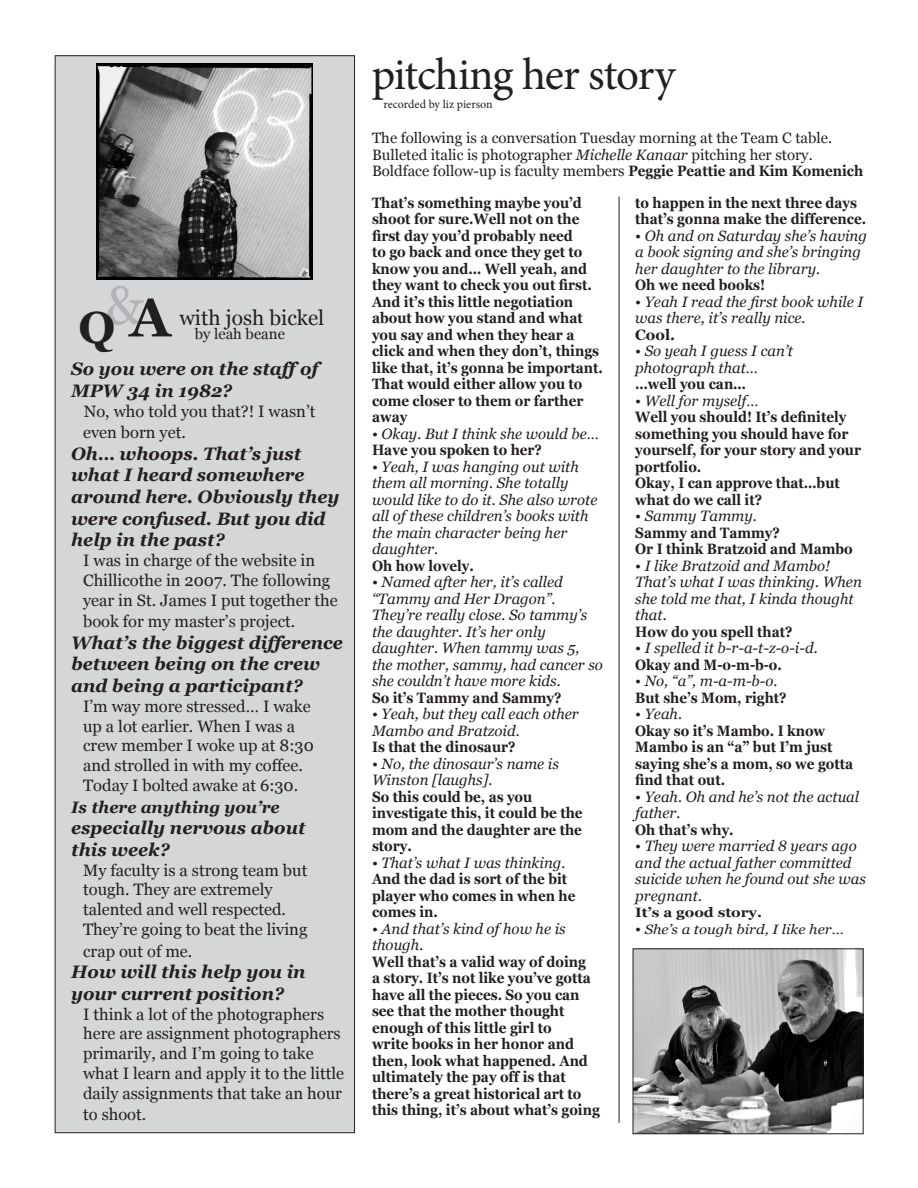
<style>
.page{position:relative;width:918px;height:1188px;background:#fff}
.page>*{position:absolute;margin:0;border:0;box-sizing:border-box;transform-origin:0 0}
.t1{font:54px "Georgia";color:#b2b3b7}
.t2{font:45px "Minion Pro";letter-spacing:-.025em;color:#231f20}
.t3{font:700 45px "Georgia";color:#231f20}
.t4{font:21px "Georgia";color:#231f20}
.t5{font:italic 700 18px/21.6px "Georgia";color:#231f20}
.t6{font:16.5px/19.8px "Georgia";color:#231f20}
.t7{font:italic 700 16.5px "Georgia";color:#231f20}
.t8{font:700 15px/16.5px "Georgia";color:#231f20;scale:.9 1}
.t9{font:italic 15px/16.5px "Georgia";color:#231f20}
.t10{font:15px/16.5px "Georgia";color:#231f20}
.t11{font:italic 13.5px "Georgia";color:#231f20;scale:1.11 1}
.t12{font:700 13.5px "Georgia";color:#231f20;scale:1.11 1}
.t13{font:12px "Minion Pro";color:#231f20}
.s1{font-weight:700;color:#231f20}
.s2{font-style:italic}
.s3{font-weight:700}
.s4{font-weight:700;font-style:normal}
.s5{font-weight:400;font-style:italic}
.s6{font-size:15px}
</style>
<div class="page">
<div style="left:55px;top:56px;width:300px;height:1077px;background:#d5d6d8"></div>
<img style="left:97px;top:64px;width:215px;height:215px">
<img style="left:635px;top:951px;width:226px;height:181px">
<div style="left:633px;top:949px;width:230px;height:185px;border:1px solid #231f20"></div>
<hr style="left:619px;top:197px;width:1px;height:926px;background:#231f20">
<p class="t1" style="left:105px;top:275px;width:67px">&amp;<span class="s1">A</span></p>
<p class="t4" style="left:179px;top:306px;width:146px">with josh bickel</p>
<p class="t10" style="left:195px;top:325px;width:92px">by leah beane</p>
<p class="t5" style="left:71px;top:358px;width:249px">So you were on the staff of<br>MPW 34 in 1982?</p>
<p class="t6" style="left:83px;top:400px;width:234px;line-height:21.6px">No, who told you that?! I wasn’t even born yet.</p>
<p class="t5" style="left:71px;top:443px;width:270px">Oh… whoops. That’s just what I heard somewhere around here. Obviously they were confused. But you did help in the past?</p>
<p class="t6" style="left:83px;top:550px;width:256px">I was in charge of the website in<br>Chillicothe in 2007. The following year in St. James I put together the</p>
<p class="t6" style="left:83px;top:612px;width:214px">book for my master’s project.</p>
<p class="t5" style="left:71px;top:632px;width:273px">What’s the biggest difference between being on the crew and being a participant?</p>
<p class="t6" style="left:83px;top:696px;width:232px">I’m way more stressed… I wake up a lot earlier. When I was a crew member I woke up at 8:30 and strolled in with my coffee.<br>Today I bolted awake at 6:30.</p>
<p class="t7" style="left:71px;top:797px;width:210px">Is there anything you’re</p>
<p class="t5" style="left:71px;top:817px;width:236px">especially nervous about this week?</p>
<p class="t6" style="left:83px;top:860px;width:226px">My faculty is a strong team but tough. They are extremely talented and well respected.<br>They’re going to beat the living</p>
<p class="t6" style="left:83px;top:941px;width:111px">crap out of me.</p>
<p class="t5" style="left:71px;top:961px;width:236px">How will this help you in your current position?</p>
<p class="t6" style="left:83px;top:1004px;width:263px">I think a lot of the photographers here are assignment photographers primarily, and I’m going to take what I learn and apply it to the little daily assignments that take an hour</p>
<p class="t6" style="left:83px;top:1105px;width:65px">to shoot.</p>
<p class="t3" style="left:78px;top:302px;width:38px">Q</p>
<p class="t2" style="left:372px;top:45px;width:305px">pitching her story</p>
<p class="t13" style="left:383px;top:96px;width:111px">recorded by liz pierson</p>
<p class="t10" style="left:372px;top:130px;width:493px">The following is a conversation Tuesday morning at the Team C table.<br>Bulleted italic is photographer <span class="s2">Michelle Kanaar</span> pitching her story.<br>Boldface follow-up is faculty members <span class="s3">Peggie Peattie and Kim Komenich</span></p>
<p class="t8" style="left:372px;top:195px;width:258px">That’s something maybe you’d shoot for sure.Well not on the first day you’d probably need<br>to go back and once they get to know you and… Well yeah, and they want to check you out first.<br>And it’s this little negotiation about how you stand and what you say and when they hear a click and when they don’t, things like that, it’s gonna be important.<br>That would either allow you to come closer to them or farther away</p>
<p class="t9" style="left:372px;top:426px;width:228px">• Okay. But I think she would be…<br><span class="s4">Have you spoken to her?</span></p>
<p class="t9" style="left:372px;top:459px;width:227px">• Yeah, I was hanging out with them all morning. She totally would like to do it. She also wrote all of these children’s books with the main character being her daughter.<br><span class="s4">Oh how lovely.</span></p>
<p class="t9" style="left:372px;top:574px;width:232px">• Named after her, it’s called “Tammy and Her Dragon”.<br>They’re really close. So tammy’s the daughter. It’s her only daughter. When tammy was 5, the mother, sammy, had cancer so she couldn’t have more kids.<br><span class="s4">So it’s Tammy and Sammy?</span></p>
<p class="t9" style="left:372px;top:706px;width:208px">• Yeah, but they call each other<br>Mambo and Bratzoid.<br><span class="s4">Is that the dinosaur?</span></p>
<p class="t8" style="left:372px;top:756px;width:235px"><span class="s5">• No, the dinosaur’s name is<br>Winston [laughs].<br></span>So this could be, as you investigate this, it could be the mom and the daughter are the story.</p>
<p class="t8" style="left:372px;top:855px;width:228px"><span class="s5">• That’s what I was thinking.<br></span>And the dad is sort of the bit player who comes in when he comes in.</p>
<p class="t8" style="left:372px;top:921px;width:255px"><span class="s5">• And that’s kind of how he is though.<br></span>Well that’s a valid way of doing<br>a story. It’s not like you’ve gotta have all the pieces. So you can see that the mother thought enough of this little girl to<br>write books in her honor and then, look what happened. And ultimately the pay off is that there’s a great historical art to this thing, it’s about what’s going</p>
<p class="t8" style="left:635px;top:195px;width:258px">to happen in the next three days that’s gonna make the difference.</p>
<p class="t9" style="left:635px;top:228px;width:233px">• Oh and on Saturday she’s having a book signing and she’s bringing her daughter to the library.<br><span class="s4">Oh we need books!</span></p>
<p class="t9" style="left:635px;top:294px;width:230px">• Yeah I read the first book while I was there, it’s really nice.<br><span class="s4">Cool.</span></p>
<p class="t9" style="left:635px;top:343px;width:159px">• So yeah I guess I can’t photograph that… <span class="s4">…well you can…</span></p>
<p class="t8" style="left:635px;top:393px;width:252px"><span class="s5">• Well for myself…<br></span>Well you should! It’s definitely something you should have for yourself, for your story and your portfolio.<br>Okay, I can approve that…but what do we call it?</p>
<p class="t8" style="left:635px;top:508px;width:243px"><span class="s5">• Sammy Tammy.<br></span>Sammy and Tammy?<br>Or I think Bratzoid and Mambo</p>
<p class="t9" style="left:635px;top:558px;width:228px">• I like Bratzoid and Mambo!<br>That’s what I was thinking. When she told me that, I kinda thought that.<br><span class="s4">How do you spell that?</span></p>
<p class="t9" style="left:635px;top:640px;width:184px">• I spelled it b-r-a-t-z-o-i-d.<br><span class="s4">Okay and M-o-m-b-o.</span></p>
<p class="t9" style="left:635px;top:673px;width:153px">• No, “a”, m-a-m-b-o.<br><span class="s4">But she’s Mom, right?</span></p>
<p class="t8" style="left:635px;top:706px;width:244px"><span class="s5">• Yeah.<br></span>Okay so it’s Mambo. I know<br>Mambo is an “a” but I’m just saying she’s a mom, so we gotta find that out.</p>
<p class="t9" style="left:635px;top:789px;width:225px">• Yeah. Oh and he’s not the actual father.<br><span class="s4">Oh that’s why.</span></p>
<p class="t9" style="left:635px;top:838px;width:232px">• They were married 8 years ago and the actual father committed suicide when he found out she was pregnant.</p>
<p class="t12" style="left:635px;top:905px;width:116px">It’s a good story.</p>
<p class="t11" style="left:635px;top:922px;width:189px"><span class="s6">•</span> She’s a tough bird, I like her…</p>
</div>
